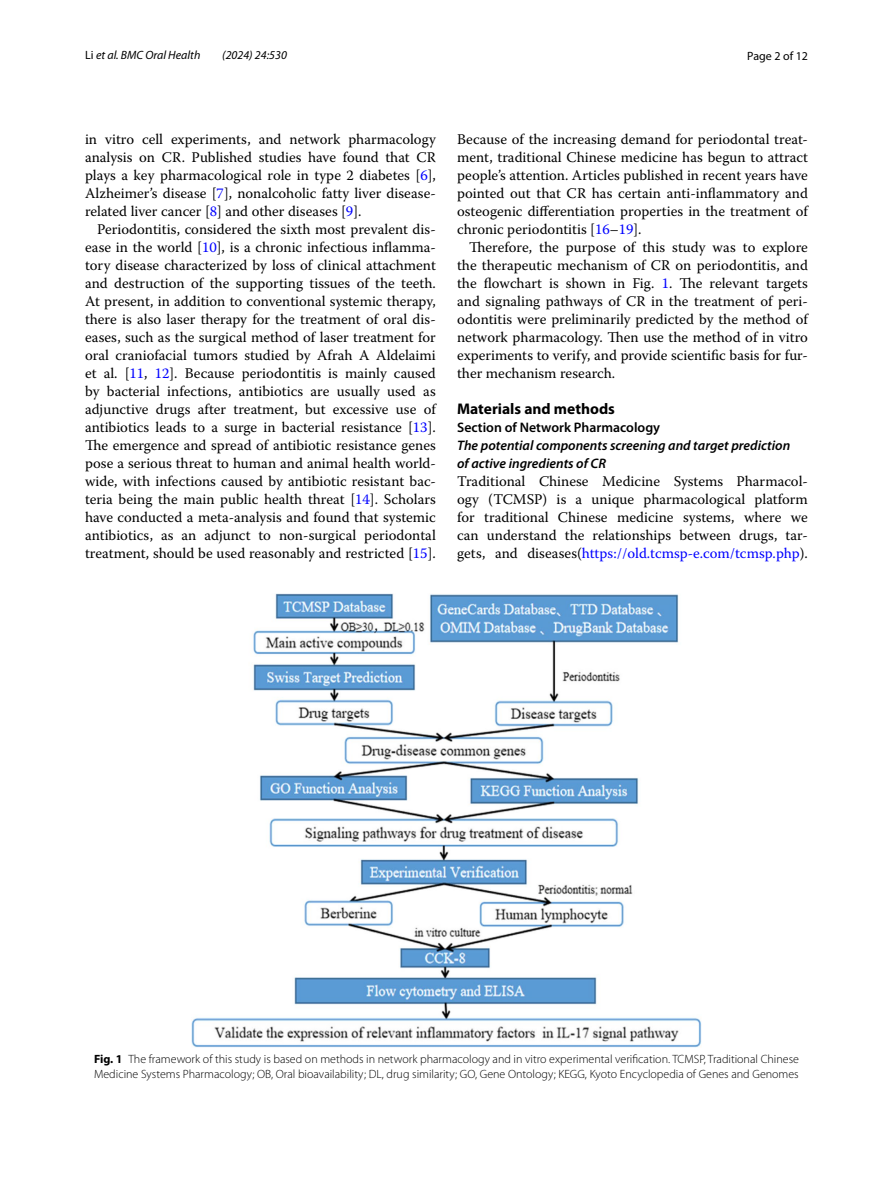
<style>
.page{position:relative;width:893px;height:1187px;background:#fff}
.page>*{position:absolute;margin:0;border:0;box-sizing:border-box;transform-origin:0 0}
.t1{font:700 15.45px "Myriad Pro";color:#000}
.t2{font:14.7px/18px "Warnock Pro";color:#000;text-align:justify}
.t3{font:italic 600 13.8px/18px "Myriad Pro";color:#000}
.t4{font:600 13.8px "Myriad Pro";color:#000}
.t5{font:300 12px/15px "Myriad Pro";color:#000}
.t6{font:italic 12px "Myriad Pro";color:#000}
.t7{font:12px "Myriad Pro";color:#000}
.s1{font-style:normal}
.s2{color:#00f}
.s3{font-weight:700}
</style>
<div class="page">
<img style="left:191px;top:593px;width:511px;height:454px">
<p class="t6" style="left:85px;top:48px;width:117px"><span class="s1">Li</span> et al. BMC Oral Health</p>
<p class="t6" style="left:222px;top:48px;width:66px">(2024) 24:530</p>
<p class="t7" style="left:747px;top:48px;width:62px">Page 2 of 12</p>
<p class="t2" style="left:85px;top:130px;width:352px">in vitro cell experiments, and network pharmacology analysis on CR. Published studies have found that CR plays a key pharmacological role in type 2 diabetes [<span class="s2">6</span>], Alzheimer’s disease [<span class="s2">7</span>], nonalcoholic fatty liver disease&shy;related liver cancer [<span class="s2">8</span>] and other diseases [<span class="s2">9</span>].</p>
<p class="t2" style="left:85px;top:220px;width:352px;text-indent:12px">Periodontitis, considered the sixth most prevalent dis&shy;ease in the world [<span class="s2">10</span>], is a chronic infectious inflamma&shy;tory disease characterized by loss of clinical attachment and destruction of the supporting tissues of the teeth.<br>At present, in addition to conventional systemic therapy, there is also laser therapy for the treatment of oral dis&shy;eases, such as the surgical method of laser treatment for oral craniofacial tumors studied by Afrah A Aldelaimi et al. [<span class="s2">11</span>, <span class="s2">12</span>]. Because periodontitis is mainly caused by bacterial infections, antibiotics are usually used as adjunctive drugs after treatment, but excessive use of antibiotics leads to a surge in bacterial resistance [<span class="s2">13</span>].<br>The emergence and spread of antibiotic resistance genes pose a serious threat to human and animal health world&shy;wide, with infections caused by antibiotic resistant bac&shy;teria being the main public health threat [<span class="s2">14</span>]. Scholars have conducted a meta-analysis and found that systemic antibiotics, as an adjunct to non-surgical periodontal treatment, should be used reasonably and restricted [<span class="s2">15</span>].</p>
<p class="t2" style="left:457px;top:130px;width:352px">Because of the increasing demand for periodontal treat&shy;ment, traditional Chinese medicine has begun to attract people’s attention. Articles published in recent years have pointed out that CR has certain anti-inflammatory and osteogenic differentiation properties in the treatment of chronic periodontitis [<span class="s2">16</span>–<span class="s2">19</span>].</p>
<p class="t2" style="left:457px;top:238px;width:352px;text-indent:12px">Therefore, the purpose of this study was to explore the therapeutic mechanism of CR on periodontitis, and the flowchart is shown in Fig. <span class="s2">1</span>. The relevant targets and signaling pathways of CR in the treatment of peri&shy;odontitis were preliminarily predicted by the method of network pharmacology. Then use the method of in vitro experiments to verify, and provide scientific basis for fur&shy;ther mechanism research.</p>
<p class="t1" style="left:457px;top:398px;width:159px">Materials and methods</p>
<p class="t4" style="left:457px;top:418px;width:205px">Section of Network Pharmacology</p>
<p class="t3" style="left:457px;top:436px;width:335px">The potential components screening and target prediction of active ingredients of CR</p>
<p class="t2" style="left:457px;top:472px;width:352px">Traditional Chinese Medicine Systems Pharmacol&shy;ogy (TCMSP) is a unique pharmacological platform for traditional Chinese medicine systems, where we can understand the relationships between drugs, tar&shy;gets, and diseases(<span class="s2">https://old.tcmsp-e.com/tcmsp.php</span>).</p>
<p class="t5" style="left:94px;top:1051px;width:706px"><span class="s3">Fig. 1</span> The framework of this study is based on methods in network pharmacology and in vitro experimental verification. TCMSP, Traditional Chinese<br>Medicine Systems Pharmacology; OB, Oral bioavailability; DL, drug similarity; GO, Gene Ontology; KEGG, Kyoto Encyclopedia of Genes and Genomes</p>
</div>
